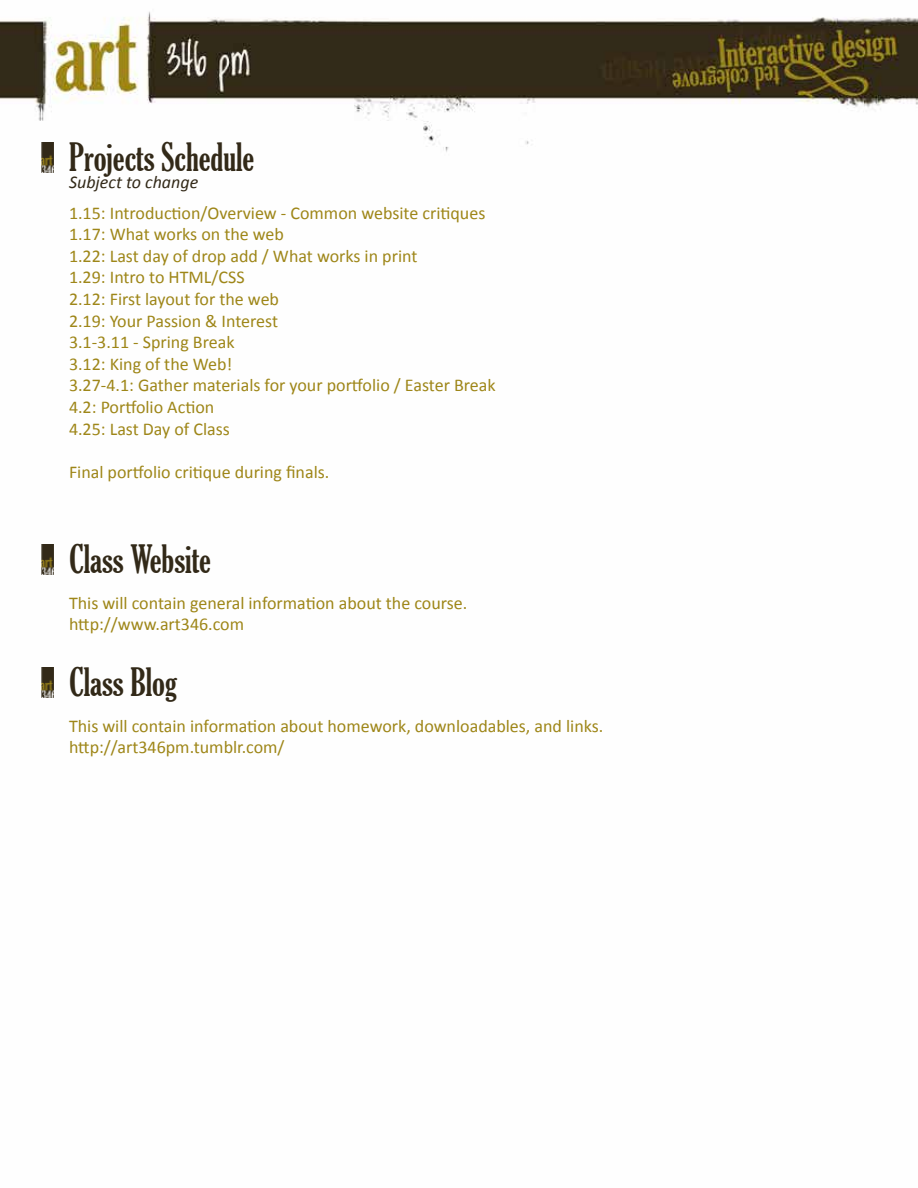
<style>
.page{position:relative;width:918px;height:1188px;background:#fff}
.page>*{position:absolute;margin:0;border:0;box-sizing:border-box;transform-origin:0 0}
.t1{font:extra-condensed 37.5px "Gloucester";color:#322918}
.t2{font:18px/21.6px "Calibri";color:#9e8618}
.t3{font:italic 18px "Calibri";color:#322918}
</style>
<div class="page">
<img style="left:0;top:11px;width:918px;height:141px">
<img style="left:41px;top:544px;width:13px;height:31px">
<img style="left:41px;top:667px;width:13px;height:31px">
<img style="left:41px;top:142px;width:13px;height:31px">
<h1 class="t1" style="left:69px;top:136px;width:187px">Projects Schedule</h1>
<p class="t3" style="left:69px;top:170px;width:131px">Subject to change</p>
<p class="t2" style="left:69px;top:202px;width:428px">1.15: Introduction/Overview - Common website critiques<br>1.17: What works on the web<br>1.22: Last day of drop add / What works in print<br>1.29: Intro to HTML/CSS<br>2.12: First layout for the web<br>2.19: Your Passion &amp; Interest<br>3.1-3.11 - Spring Break<br>3.12: King of the Web!<br>3.27-4.1: Gather materials for your portfolio / Easter Break<br>4.2: Portfolio Action<br>4.25: Last Day of Class</p>
<p class="t2" style="left:69px;top:461px;width:262px">Final portfolio critique during finals.</p>
<h1 class="t1" style="left:69px;top:538px;width:143px">Class Website</h1>
<p class="t2" style="left:69px;top:592px;width:400px">This will contain general information about the course. http://www.art346.com</p>
<h1 class="t1" style="left:69px;top:661px;width:110px">Class Blog</h1>
<p class="t2" style="left:69px;top:715px;width:536px">This will contain information about homework, downloadables, and links. http://art346pm.tumblr.com/</p>
</div>
